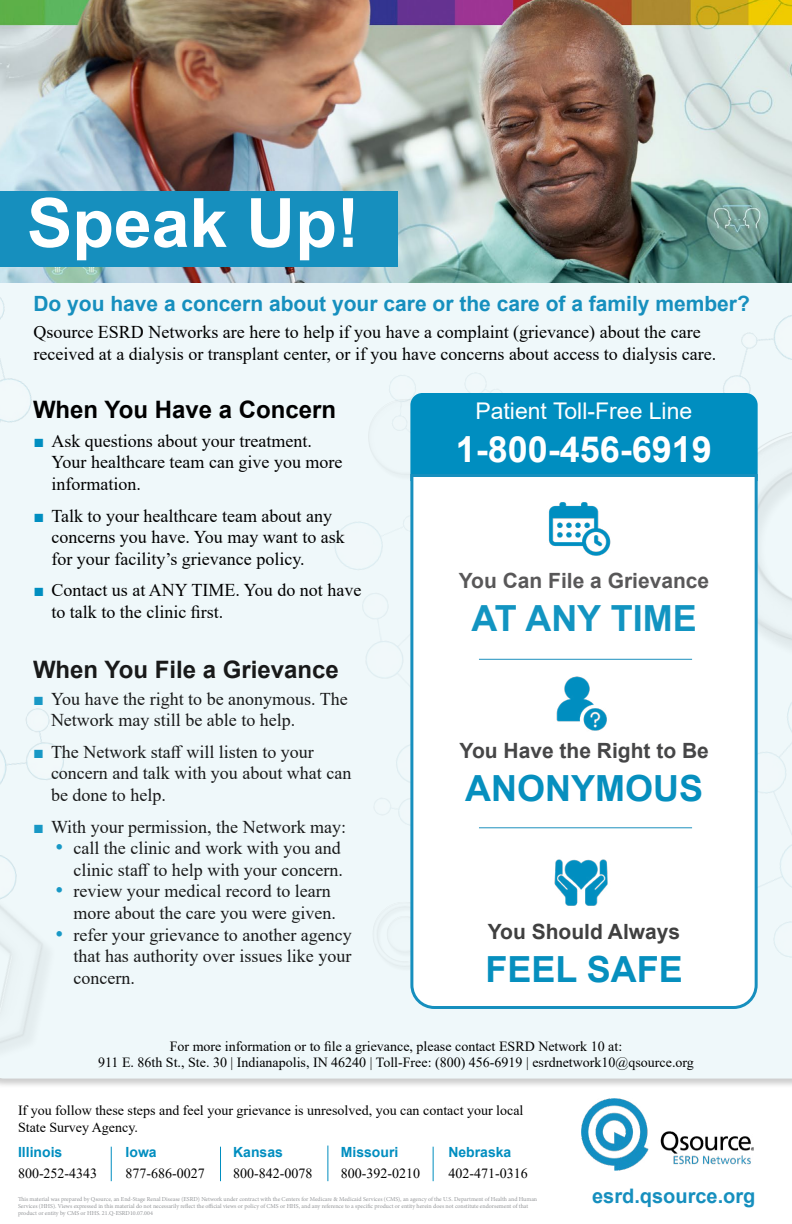
<style>
.page{position:relative;width:792px;height:1224px;background:#fff}
.page>*{position:absolute;margin:0;border:0;box-sizing:border-box;transform-origin:0 0}
.t1{font:700 68px "Arial";color:#fff}
.t2{font:700 36px "Arial";color:#068fbe}
.t3{font:700 36px "Arial";color:#fff}
.t4{font:700 24px "Arial";color:#000}
.t5{font:23px "Arial";color:#fff}
.t6{font:700 21px "Arial";color:#168fbe}
.t7{font:700 21px "Arial";color:#504f50}
.t8{font:700 21px "Arial";color:#464647}
.t9{font:700 21px "Arial";color:#404040}
.t10{font:700 20px "Arial";color:#168fbe}
.t11{font:18px/21.6px "Times New Roman";color:#000}
.t12{font:14px/16.8px "Times New Roman";color:#000;text-align:center}
.t13{font:700 14px "Arial";color:#008ec0}
.t14{font:6px/7.2px "Minion Pro";color:#939598}
.s1{color:#008ec0}
.s2{font-size:22px;color:#008ec0}
</style>
<div class="page">
<div style="left:0;top:283px;width:792px;height:796px;background:#eff8fa"></div>
<div style="left:368px;top:897px;width:41px;height:75px;background:#eef7f9"></div>
<div style="left:579px;top:576px;width:213px;height:455px;background:#eff8fa"></div>
<div style="left:0;top:283px;width:104px;height:391px;background:#eff8fa"></div>
<div style="left:0;top:677px;width:120px;height:285px;background:#eff8fa"></div>
<div style="left:319px;top:304px;width:211px;height:216px;background:#eff8fa"></div>
<img style="left:0;top:0;width:792px;height:283px">
<div style="left:0;top:192px;width:398px;height:75px;background:#168fbe"></div>
<div style="left:319px;top:520px;width:90px;height:373px;background:#eff8fa"></div>
<div style="left:360px;top:390px;width:91px;height:92px;background:#eef7f9"></div>
<hr style="left:111px;top:1147px;width:1px;height:34px;background:#008ec0">
<hr style="left:220px;top:1147px;width:1px;height:34px;background:#008ec0">
<hr style="left:328px;top:1146px;width:1px;height:35px;background:#008ec0">
<hr style="left:433px;top:1147px;width:1px;height:34px;background:#008ec0">
<img style="left:0;top:831px;width:94px;height:247px">
<img style="left:611px;top:185px;width:181px;height:391px">
<div style="left:410px;top:393px;width:348px;height:79px;background:#008ec0"></div>
<svg style="left:409px;top:472px;width:350px;height:538px"></svg>
<hr style="left:479px;top:659px;width:213px;height:1px;background:#1d91be">
<img style="left:542px;top:668px;width:74px;height:69px">
<img style="left:544px;top:845px;width:74px;height:69px">
<img style="left:543px;top:497px;width:74px;height:64px">
<hr style="left:479px;top:828px;width:213px;height:1px;background:#1d91be">
<img style="left:581px;top:1099px;width:173px;height:71px">
<h1 class="t1" style="left:27px;top:175px;width:334px">Speak Up!</h1>
<p class="t6" style="left:33px;top:289px;width:718px">Do you have a concern about your care or the care of a family member?</p>
<p class="t11" style="left:33px;top:321px;width:685px">Qsource ESRD Networks are here to help if you have a complaint (grievance) about the care received at a dialysis or transplant center, or if you have concerns about access to dialysis care.</p>
<h3 class="t4" style="left:33px;top:393px;width:305px">When You Have a Concern</h3>
<p class="t11" style="left:51px;top:429px;width:293px;text-indent:-18px"><span class="s1">■</span> Ask questions about your treatment.<br>Your healthcare team can give you more information.</p>
<p class="t11" style="left:51px;top:504px;width:295px;text-indent:-18px"><span class="s1">■</span> Talk to your healthcare team about any concerns you have. You may want to ask for your facility’s grievance policy.</p>
<p class="t11" style="left:51px;top:579px;width:311px;text-indent:-18px"><span class="s1">■</span> Contact us at ANY TIME. You do not have to talk to the clinic first.</p>
<p class="t5" style="left:475px;top:395px;width:218px">Patient Toll-Free Line</p>
<h2 class="t3" style="left:456px;top:424px;width:258px">1-800-456-6919</h2>
<p class="t7" style="left:459px;top:566px;width:252px">You Can File a Grievance</p>
<h2 class="t2" style="left:471px;top:593px;width:227px">AT ANY TIME</h2>
<h3 class="t4" style="left:33px;top:653px;width:307px">When You File a Grievance</h3>
<p class="t11" style="left:51px;top:687px;width:298px;text-indent:-18px"><span class="s1">■</span> You have the right to be anonymous. The<br>Network may still be able to help.</p>
<p class="t11" style="left:51px;top:740px;width:302px;text-indent:-18px"><span class="s1">■</span> The Network staff will listen to your concern and talk with you about what can be done to help.</p>
<p class="t11" style="left:33px;top:815px;width:315px"><span class="s1">■</span> With your permission, the Network may:</p>
<p class="t11" style="left:56px;top:837px;width:289px;text-align:right"><span class="s2">•</span> call the clinic and work with you and clinic staff to help with your concern.</p>
<p class="t11" style="left:56px;top:880px;width:282px;text-align:right"><span class="s2">•</span> review your medical record to learn more about the care you were given.</p>
<p class="t11" style="left:74px;top:923px;width:280px;text-align:justify;text-indent:-18px"><span class="s2">•</span> refer your grievance to another agency that has authority over issues like your concern.</p>
<p class="t8" style="left:460px;top:736px;width:251px">You Have the Right to Be</p>
<h2 class="t2" style="left:465px;top:763px;width:239px">ANONYMOUS</h2>
<p class="t9" style="left:488px;top:917px;width:194px">You Should Always</p>
<h2 class="t2" style="left:485px;top:944px;width:199px">FEEL SAFE</h2>
<p class="t12" style="left:98px;top:1037px;width:597px">For more information or to file a grievance, please contact ESRD Network 10 at:<br>911 E. 86th St., Ste. 30 | Indianapolis, IN 46240 | Toll-Free: (800) 456-6919 | esrdnetwork10@qsource.org</p>
<p class="t12" style="left:18px;top:1102px;width:507px;text-align:left">If you follow these steps and feel your grievance is unresolved, you can contact your local<br>State Survey Agency.</p>
<p class="t13" style="left:18px;top:1142px;width:46px">Illinois</p>
<p class="t12" style="left:18px;top:1164px;width:81px">800-252-4343</p>
<p class="t13" style="left:126px;top:1142px;width:33px">Iowa</p>
<p class="t12" style="left:126px;top:1164px;width:81px">877-686-0027</p>
<p class="t13" style="left:233px;top:1142px;width:51px">Kansas</p>
<p class="t12" style="left:233px;top:1164px;width:81px">800-842-0078</p>
<p class="t13" style="left:341px;top:1142px;width:59px">Missouri</p>
<p class="t12" style="left:341px;top:1164px;width:81px">800-392-0210</p>
<p class="t13" style="left:448px;top:1142px;width:65px">Nebraska</p>
<p class="t12" style="left:448px;top:1164px;width:81px">402-471-0316</p>
<p class="t14" style="left:18px;top:1196px;width:521px">This material was prepared by Qsource, an End-Stage Renal Disease (ESRD) Network under contract with the Centers for Medicare &amp; Medicaid Services (CMS), an agency of the U.S. Department of Health and Human<br>Services (HHS). Views expressed in this material do not necessarily reflect the official views or policy of CMS or HHS, and any reference to a specific product or entity herein does not constitute endorsement of that product or entity by CMS or HHS. 21.Q-ESRD10.07.004</p>
<p class="t10" style="left:592px;top:1182px;width:165px">esrd.qsource.org</p>
</div>
